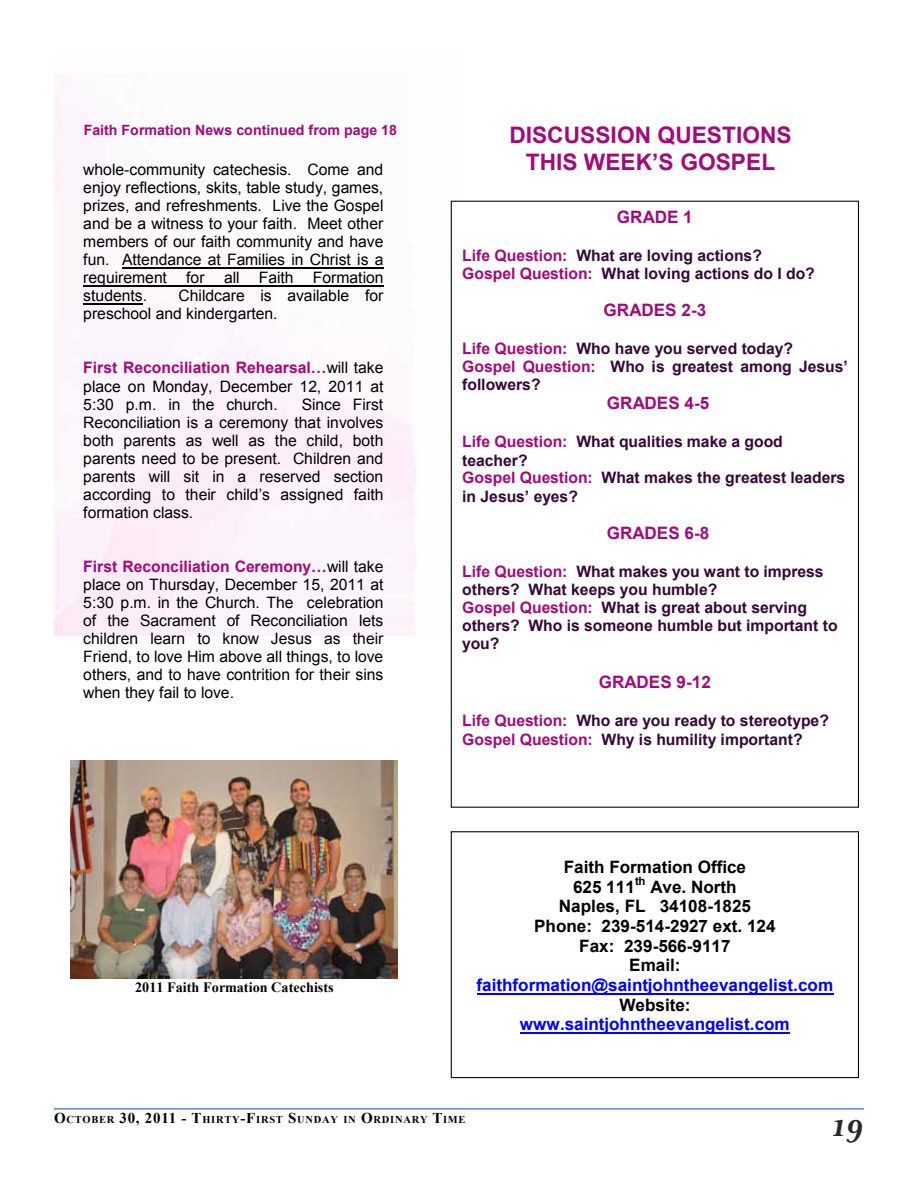
<style>
.page{position:relative;width:918px;height:1188px;background:#fff}
.page>*{position:absolute;margin:0;border:0;box-sizing:border-box;transform-origin:0 0}
.t1{font:italic 700 36px "Mrs Eaves OT";color:#292829}
.t2{font:700 22.8px/26.7px "Arial";color:#a00b79;text-align:center}
.t3{font:700 17.1px/19.6px "Arial";color:#000}
.t4{font:700 17.1px "Arial";color:#00f}
.t5{font:700 17.1px "Arial";color:#a00b79}
.t6{font:15.75px/18px "Arial";color:#000;text-align:justify}
.t7{font:700 15.75px/18px "Arial";color:#360739}
.t8{font:15.75px "Arial";color:#000}
.t9{font:700 14.25px "Arial";color:#a00b79}
.t10{font:700 14.25px "Times New Roman";letter-spacing:.005em;color:#000}
.t11{font:700 11.4px "Arial";color:#000}
.t12{font:700 10.5px "Times New Roman";letter-spacing:.07em;color:#000}
.s1{font-style:inherit}
.s2{color:#a00b79}
.s3{font-weight:700;color:#a00b79}
.s4{font-size:15px}
</style>
<div class="page">
<hr style="left:54px;top:1109px;width:810px;height:1px;background:#034ea2">
<img style="left:53px;top:95px;width:411px;height:540px">
<hr style="left:122px;top:267px;width:262px;height:1px;background:#000">
<hr style="left:83px;top:285px;width:301px;height:1px;background:#000">
<hr style="left:83px;top:303px;width:60px;height:1px;background:#000">
<img style="left:71px;top:760px;width:327px;height:219px">
<div style="left:451px;top:201px;width:407px;height:606px;background:#fff"></div>
<div style="left:451px;top:831px;width:408px;height:247px;border:1px solid #000"></div>
<hr style="left:477px;top:993px;width:356px;height:2px;background:#00f">
<hr style="left:520px;top:1032px;width:270px;height:2px;background:#00f">
<p class="t9" style="left:84px;top:121px;width:315px">Faith Formation News continued from page 18</p>
<h2 class="t2" style="left:509px;top:123px;width:284px">DISCUSSION QUESTIONS<br>THIS <span class="s1">WEEK’S</span> GOSPEL</h2>
<p class="t5" style="left:617px;top:205px;width:77px">GRADE 1</p>
<p class="t7" style="left:462px;top:247px;width:354px"><span class="s2">Life Question:</span> What are loving actions?<br><span class="s2">Gospel Question:</span> What loving actions do I do?</p>
<p class="t5" style="left:604px;top:299px;width:104px">GRADES 2-3</p>
<p class="t7" style="left:462px;top:340px;width:387px"><span class="s2">Life Question:</span> Who have you served today?<br><span class="s2">Gospel Question:</span> Wh<span class="s1">o is greatest among Jesus’ </span>followers?</p>
<p class="t5" style="left:607px;top:392px;width:104px">GRADES 4-5</p>
<p class="t7" style="left:462px;top:433px;width:385px"><span class="s2">Life Question:</span> What qualities make a good teacher?<br><span class="s2">Gospel Question:</span> What makes the greatest leaders <span class="s1">in Jesus’ eyes</span>?</p>
<p class="t5" style="left:607px;top:522px;width:104px">GRADES 6-8</p>
<p class="t7" style="left:462px;top:563px;width:377px"><span class="s2">Life Question:</span> What makes you want to impress others? What keeps you humble?<br><span class="s2">Gospel Question:</span> What is great about serving others? Who is someone humble but important to you?</p>
<p class="t5" style="left:599px;top:671px;width:114px">GRADES 9-12</p>
<p class="t7" style="left:462px;top:711px;width:368px;line-height:19px"><span class="s2">Life Question:</span> Who are you ready to stereotype?<br><span class="s2">Gospel Question:</span> Why is humility important?</p>
<p class="t6" style="left:83px;top:161px;width:302px">whole-community catechesis. Come and enjoy reflections, skits, table study, games, prizes, and refreshments. Live the Gospel and be a witness to your faith. Meet other members of our faith community and have fun. Attendance at Families in Christ is a requirement for all Faith Formation students.</p>
<p class="t6" style="left:83px;top:287px;width:302px;text-indent:95px">Childcare is available for preschool and kindergarten.</p>
<p class="t6" style="left:83px;top:359px;width:302px"><span class="s3">First Reconciliation Rehearsal</span><span class="s3">…</span>will take place on Monday, December 12, 2011 at 5:30 p.m. in the church.</p>
<p class="t6" style="left:83px;top:395px;width:302px;text-indent:218px">Since First Reconciliation is a ceremony that involves both parents as well as the child, both parents need to be present. Children and parents will sit in a reserved section</p>
<p class="t8" style="left:83px;top:484px;width:302px">according to their child’s assigned faith</p>
<p class="t6" style="left:83px;top:503px;width:111px">formation class.</p>
<p class="t6" style="left:83px;top:557px;width:302px"><span class="s3">First Reconciliation Ceremony…</span>will take place on Thursday, December 15, 2011 at 5:30 p.m. in the Church. The celebration of the Sacrament of Reconciliation lets children learn to know Jesus as their Friend, to love Him above all things, to love others, and to have contrition for their sins when they fail to love.</p>
<p class="t10" style="left:135px;top:977px;width:200px">2011 Faith Formation Catechists</p>
<p class="t3" style="left:573px;top:858px;width:175px;text-indent:-9px">Faith Formation Office<br>625 111</p>
<p class="t11" style="left:635px;top:873px;width:12px">th</p>
<p class="t3" style="left:651px;top:877px;width:87px">Ave. North</p>
<p class="t3" style="left:559px;top:897px;width:194px">Naples, FL 34108-1825</p>
<p class="t3" style="left:534px;top:917px;width:243px">Phone: 239-514-2927 ext. 124</p>
<p class="t3" style="left:579px;top:936px;width:153px">Fax: 239-566-9117</p>
<p class="t3" style="left:629px;top:956px;width:53px">Email:</p>
<p class="t4" style="left:477px;top:974px;width:358px">faithformation@saintjohntheevangelist.com</p>
<p class="t3" style="left:619px;top:995px;width:73px">Website:</p>
<p class="t4" style="left:520px;top:1013px;width:271px">www.saintjohntheevangelist.com</p>
<p class="t12" style="left:54px;top:1112px;width:412px"><span class="s4">O</span>CTOBER <span class="s4">30, 2011 - T</span>HIRTY<span class="s4">-F</span>IRST <span class="s4">S</span>UNDAY IN <span class="s4">O</span>RDINARY <span class="s4">T</span>IME</p>
<h1 class="t1" style="left:832px;top:1106px;width:33px">19</h1>
</div>
